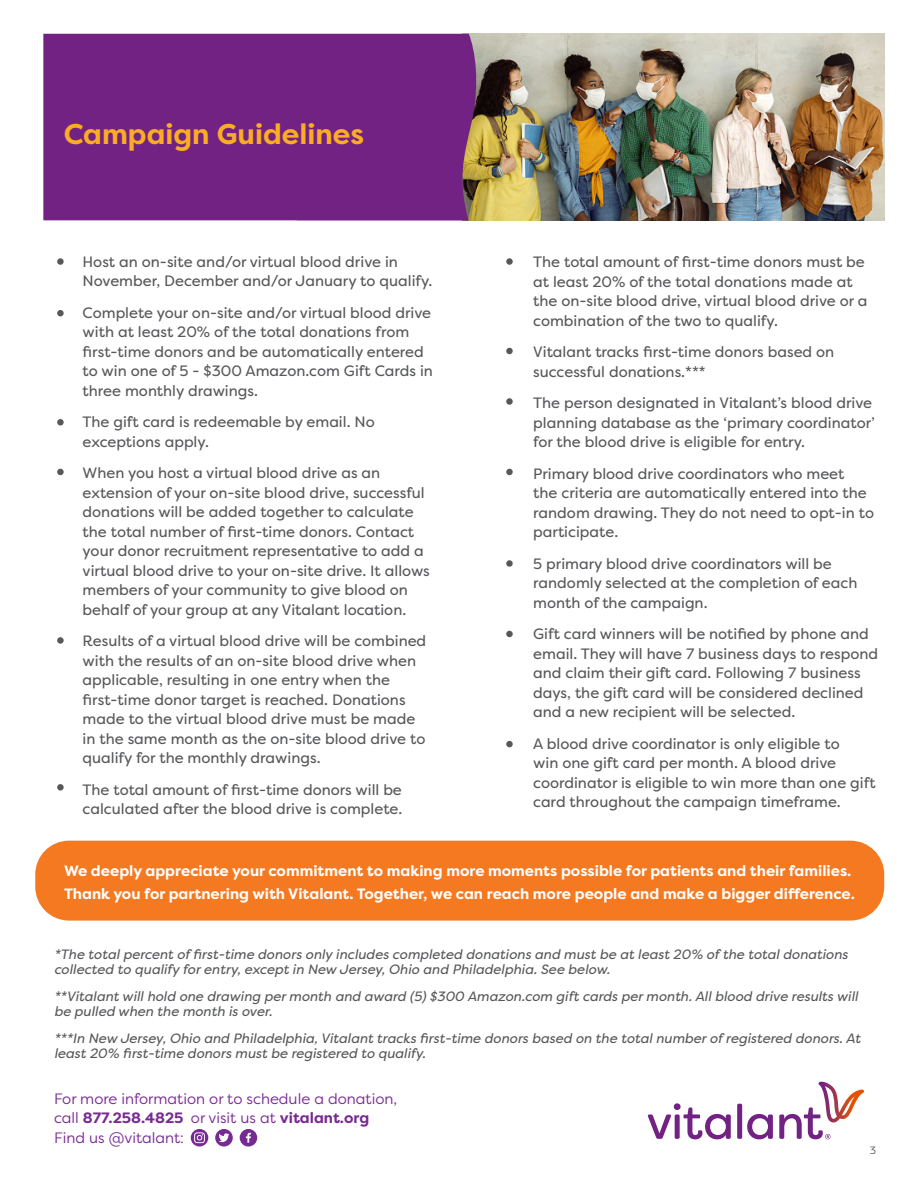
<style>
.page{position:relative;width:918px;height:1188px;background:#fff}
.page>*{position:absolute;margin:0;border:0;box-sizing:border-box;transform-origin:0 0}
.t1{font:700 28.5px "Filson Pro";color:#faad23}
.No_Spacing{font:15px/19.5px "Filson Pro";color:#57585a}
.No_Spacing-2{font:700 15px/22.5px "Filson Pro";color:#fff}
._10_13_body_copy_-_b{font:15px/19.5px "Filson Pro";color:#772a91}
.No_Spacing-3{font:italic 13.5px/15px "Filson Pro";color:#57585a}
.t2{font:10.5px "Filson Pro";color:#57585a}
.s1{font-weight:700}
</style>
<div class="page">
<img style="left:481px;top:34px;width:403px;height:186px">
<div style="left:43px;top:34px;width:438px;height:187px;background:#722282"></div>
<div style="left:35px;top:841px;width:849px;height:80px;background:#f47921;border-radius:34px"></div>
<svg style="left:648px;top:1082px;width:216px;height:57px"></svg>
<svg style="left:240px;top:1129px;width:17px;height:18px"></svg>
<svg style="left:215px;top:1129px;width:18px;height:18px"></svg>
<svg style="left:191px;top:1129px;width:17px;height:18px"></svg>
<div style="left:57px;top:258px;width:7px;height:7px;background:#57585a;border-radius:50%"></div>
<div style="left:57px;top:310px;width:7px;height:6px;background:#57585a;border-radius:50%"></div>
<div style="left:57px;top:419px;width:7px;height:7px;background:#57585a;border-radius:50%"></div>
<div style="left:57px;top:469px;width:7px;height:6px;background:#57585a;border-radius:50%"></div>
<div style="left:57px;top:637px;width:7px;height:7px;background:#57585a;border-radius:50%"></div>
<div style="left:57px;top:784px;width:7px;height:7px;background:#57585a;border-radius:50%"></div>
<svg style="left:506px;top:258px;width:7px;height:7px"></svg>
<div style="left:506px;top:348px;width:7px;height:6px;background:#57585a;border-radius:50%"></div>
<svg style="left:506px;top:398px;width:7px;height:7px"></svg>
<div style="left:506px;top:469px;width:7px;height:6px;background:#57585a;border-radius:50%"></div>
<svg style="left:506px;top:560px;width:7px;height:7px"></svg>
<div style="left:506px;top:631px;width:7px;height:6px;background:#57585a;border-radius:50%"></div>
<div style="left:506px;top:741px;width:7px;height:6px;background:#57585a;border-radius:50%"></div>
<p class="t1" style="left:64px;top:116px;width:302px">Campaign Guidelines</p>
<p class="No_Spacing" style="left:83px;top:252px;width:351px">Host an on-site and/or virtual blood drive in<br>November, December and/or January to qualify.</p>
<p class="No_Spacing" style="left:83px;top:303px;width:352px">Complete your on-site and/or virtual blood drive with at least 20% of the total donations from first-time donors and be automatically entered to win one of 5 - $300 Amazon.com Gift Cards in three monthly drawings.</p>
<p class="No_Spacing" style="left:83px;top:412px;width:294px">The gift card is redeemable by email. No exceptions apply.</p>
<p class="No_Spacing" style="left:83px;top:463px;width:349px">When you host a virtual blood drive as an extension of your on-site blood drive, successful donations will be added together to calculate the total number of first-time donors. Contact your donor recruitment representative to add a virtual blood drive to your on-site drive. It allows members of your community to give blood on behalf of your group at any Vitalant location.</p>
<p class="No_Spacing" style="left:83px;top:631px;width:345px">Results of a virtual blood drive will be combined with the results of an on-site blood drive when applicable, resulting in one entry when the first-time donor target is reached. Donations made to the virtual blood drive must be made in the same month as the on-site blood drive to qualify for the monthly drawings.</p>
<p class="No_Spacing" style="left:83px;top:780px;width:321px">The total amount of first-time donors will be calculated after the blood drive is complete.</p>
<p class="No_Spacing" style="left:533px;top:252px;width:336px">The total amount of first-time donors must be at least 20% of the total donations made at the on-site blood drive, virtual blood drive or a combination of the two to qualify.</p>
<p class="No_Spacing" style="left:533px;top:342px;width:303px">Vitalant tracks first-time donors based on successful donations.***</p>
<p class="No_Spacing" style="left:533px;top:393px;width:343px">The person designated in Vitalant’s blood drive planning database as the ‘primary coordinator’ for the blood drive is eligible for entry.</p>
<p class="No_Spacing" style="left:533px;top:463px;width:342px">Primary blood drive coordinators who meet<br>the criteria are automatically entered into the random drawing. They do not need to opt-in to participate.</p>
<p class="No_Spacing" style="left:533px;top:553px;width:326px">5 primary blood drive coordinators will be randomly selected at the completion of each month of the campaign.</p>
<p class="No_Spacing" style="left:533px;top:624px;width:346px">Gift card winners will be notified by phone and email. They will have 7 business days to respond and claim their gift card. Following 7 business days, the gift card will be considered declined and a new recipient will be selected.</p>
<p class="No_Spacing" style="left:533px;top:733px;width:344px">A blood drive coordinator is only eligible to<br>win one gift card per month. A blood drive coordinator is eligible to win more than one gift card throughout the campaign timeframe.</p>
<p class="No_Spacing-2" style="left:64px;top:860px;width:792px">We deeply appreciate your commitment to making more moments possible for patients and their families.<br>Thank you for partnering with Vitalant. Together, we can reach more people and make a bigger difference.</p>
<p class="No_Spacing-3" style="left:54px;top:947px;width:795px">*The total percent of first-time donors only includes completed donations and must be at least 20% of the total donations collected to qualify for entry, except in New Jersey, Ohio and Philadelphia. See below.</p>
<p class="No_Spacing-3" style="left:54px;top:989px;width:805px">**Vitalant will hold one drawing per month and award (5) $300 Amazon.com gift cards per month. All blood drive results will be pulled when the month is over.</p>
<p class="No_Spacing-3" style="left:54px;top:1031px;width:808px">***In New Jersey, Ohio and Philadelphia, Vitalant tracks first-time donors based on the total number of registered donors. At least 20% first-time donors must be registered to qualify.</p>
<p class="_10_13_body_copy_-_b" style="left:54px;top:1088px;width:345px">For more information or to schedule a donation, call <span class="s1">877.258.4825</span> or visit us at <span class="s1">vitalant.org<br></span>Find us @vitalant:</p>
<p class="t2" style="left:870px;top:1143px;width:8px">3</p>
</div>
